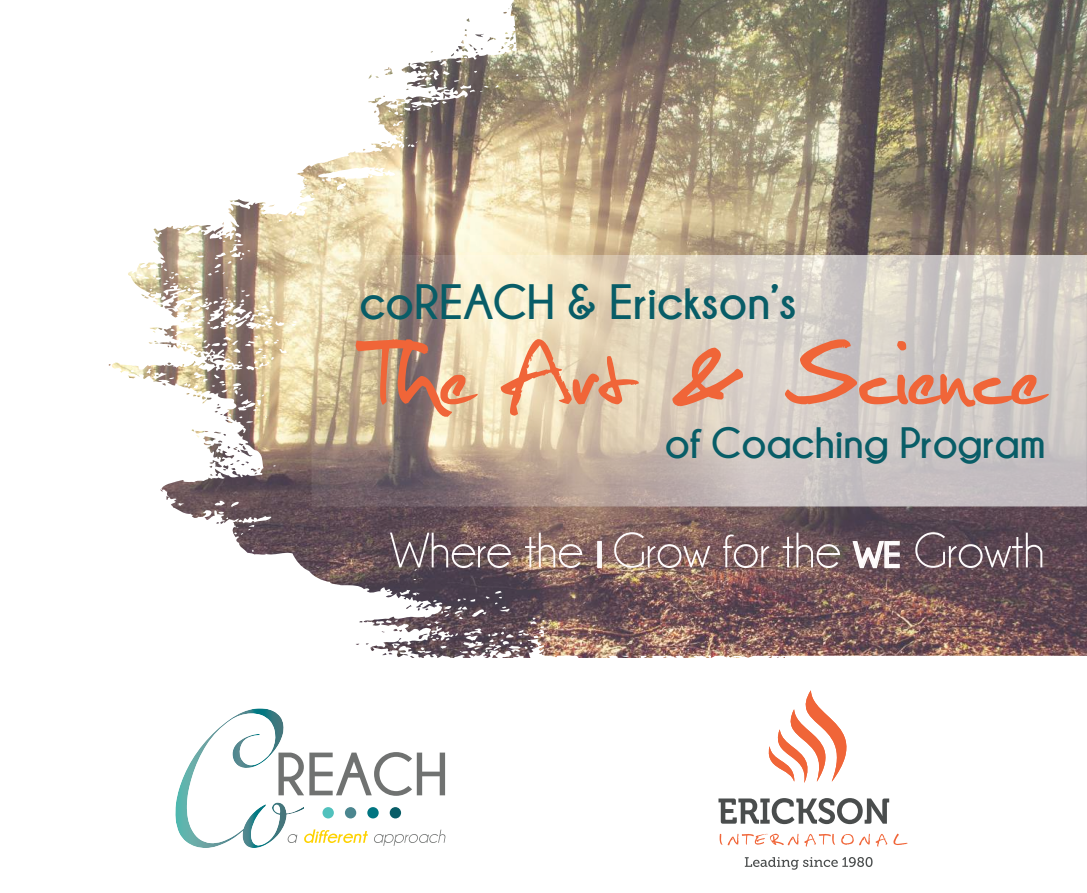
<style>
.page{position:relative;width:1087px;height:893px;background:#fff}
.page>*{position:absolute;margin:0;border:0;box-sizing:border-box;transform-origin:0 0}
.t1{font:122.1px "Christopherhand";color:#f06538}
.t2{font:50.4px "Champagne&Limousines";color:#fefbfc}
.t3{font:700 49.5px "Champagne&Limousines";color:#085d67}
.t4{font:700 43.8px "Champagne&Limousines";color:#085d67}
.s1{font-weight:700;font-size:36.45px}
</style>
<div class="page">
<img style="left:108px;top:1px;width:978px;height:864px">
<div style="left:322px;top:807px;width:12px;height:11px;background:#51c1bd;border-radius:50%"></div>
<div style="left:345px;top:807px;width:11px;height:11px;background:#4b868f;border-radius:50%"></div>
<div style="left:367px;top:807px;width:11px;height:11px;background:#007581;border-radius:50%"></div>
<div style="left:389px;top:807px;width:12px;height:11px;background:#085d67;border-radius:50%"></div>
<svg style="left:304px;top:752px;width:141px;height:44px"></svg>
<svg style="left:718px;top:798px;width:171px;height:26px"></svg>
<svg style="left:766px;top:690px;width:80px;height:92px"></svg>
<svg style="left:719px;top:834px;width:79px;height:11px"></svg>
<svg style="left:804px;top:834px;width:31px;height:12px"></svg>
<svg style="left:841px;top:834px;width:12px;height:11px"></svg>
<svg style="left:859px;top:834px;width:10px;height:11px"></svg>
<svg style="left:875px;top:834px;width:12px;height:12px"></svg>
<svg style="left:893px;top:834px;width:14px;height:11px"></svg>
<svg style="left:744px;top:857px;width:128px;height:13px"></svg>
<img style="left:399px;top:1px;width:115px;height:94px">
<img style="left:401px;top:0;width:115px;height:94px">
<svg style="left:304px;top:829px;width:64px;height:14px"></svg>
<svg style="left:374px;top:830px;width:71px;height:16px"></svg>
<img style="left:175px;top:708px;width:129px;height:140px">
<img style="left:311px;top:256px;width:775px;height:251px">
<div style="left:597px;top:541px;width:5px;height:27px;border:2px solid #fefbfc"></div>
<svg style="left:851px;top:540px;width:49px;height:29px"></svg>
<p class="t3" style="left:359px;top:279px;width:438px">coREACH &amp; Erickson’s</p>
<h1 class="t1" style="left:375px;top:328px;width:669px">The Art &amp; Science</h1>
<p class="t4" style="left:665px;top:423px;width:382px">of Coaching Program</p>
<p class="t2" style="left:390px;top:531px;width:656px">Where the <span class="s1">I</span> Grow for the <span class="s1">WE</span> Growth</p>
</div>
